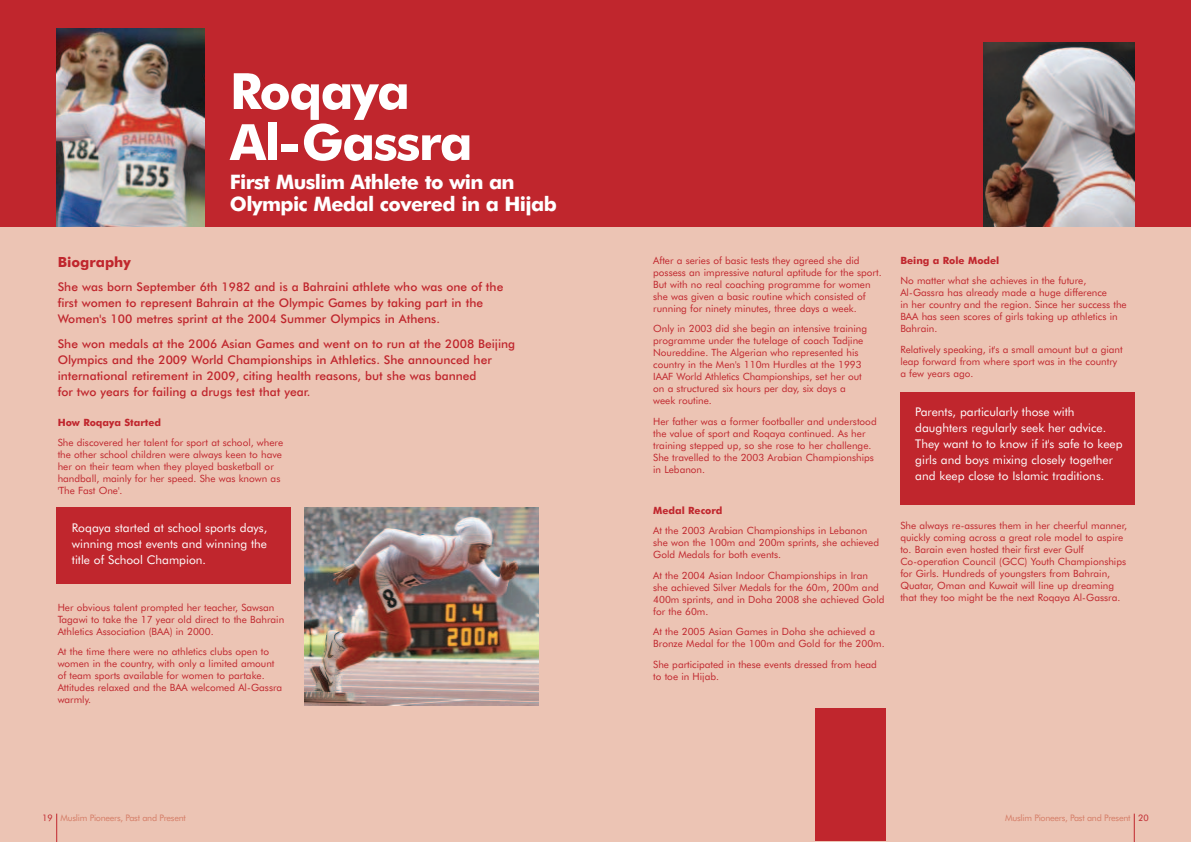
<style>
.page{position:relative;width:1191px;height:842px;background:#ecc4b4}
.page>*{position:absolute;margin:0;border:0;box-sizing:border-box;transform-origin:0 0}
.t1{font:700 50px/51px "Futura BT";letter-spacing:-.03em;color:#fff}
.t2{font:700 20px/22px "Futura BT";letter-spacing:-.03em;color:#fff}
.t3{font:700 14px "Futura BT";color:#c0262d}
.t4{font:500 12px/16px "Futura BT";color:#c0262d}
.t5{font:12px/16px "Futura BT";color:#fff;text-align:justify}
.t6{font:10px/12px "Futura BT";color:#c0262d}
.t7{font:700 10px "Futura BT";color:#c0262d}
.t8{font:9px "Futura BT";letter-spacing:-.03em;color:#d57d67}
.s1{color:#c0262d}
</style>
<div class="page">
<div style="left:0;top:0;width:1191px;height:227px;background:#c0262d"></div>
<svg style="left:56px;top:814px;width:1px;height:28px"></svg>
<svg style="left:1134px;top:814px;width:1px;height:28px"></svg>
<img style="left:57px;top:28px;width:147px;height:199px">
<div style="left:57px;top:508px;width:234px;height:76px;background:#c0262d"></div>
<div style="left:900px;top:392px;width:234px;height:112px;background:#c0262d"></div>
<img style="left:983px;top:43px;width:151px;height:184px">
<div style="left:814px;top:708px;width:71px;height:132px;background:#c0262d"></div>
<img style="left:304px;top:508px;width:235px;height:197px">
<h1 class="t1" style="left:230px;top:70px;width:244px">Roqaya<br>Al-Gassra</h1>
<h2 class="t2" style="left:230px;top:172px;width:328px">First Muslim Athlete to win an<br>Olympic Medal covered in a Hijab</h2>
<h3 class="t3" style="left:58px;top:256px;width:75px">Biography</h3>
<p class="t4" style="left:58px;top:280px;width:447px">She was born September 6th 1982 and is a Bahraini athlete who was one of the first women to represent Bahrain at the Olympic Games by taking part in the<br>Women's 100 metres sprint at the 2004 Summer Olympics in Athens.</p>
<p class="t4" style="left:58px;top:336px;width:459px">She won medals at the 2006 Asian Games and went on to run at the 2008 Beijing Olympics and the 2009 World Championships in Athletics. She announced her international retirement in 2009, citing health reasons, but she was banned<br>for two years for failing a drugs test that year.</p>
<p class="t7" style="left:58px;top:418px;width:105px">How Roqaya Started</p>
<p class="t6" style="left:58px;top:437px;width:227px">She discovered her talent for sport at school, where the other school children were always keen to have her on their team when they played basketball or handball, mainly for her speed. She was known as 'The Fast One'.</p>
<p class="t5" style="left:72px;top:521px;width:197px">Roqaya started at school sports days, winning most events and winning the title of School Champion.</p>
<p class="t6" style="left:58px;top:602px;width:228px">Her obvious talent prompted her teacher, Sawsan<br>Tagawi to take the 17 year old direct to the Bahrain<br>Athletics Association (BAA) in 2000.</p>
<p class="t6" style="left:58px;top:646px;width:226px">At the time there were no athletics clubs open to women in the country, with only a limited amount of team sports available for women to partake.<br>Attitudes relaxed and the BAA welcomed Al-Gassra warmly.</p>
<p class="t6" style="left:653px;top:255px;width:230px">After a series of basic tests they agreed she did possess an impressive natural aptitude for the sport.<br>But with no real coaching programme for women she was given a basic routine which consisted of running for ninety minutes, three days a week.</p>
<p class="t6" style="left:653px;top:323px;width:215px">Only in 2003 did she begin an intensive training programme under the tutelage of coach Tadjine Noureddine. The Algerian who represented his country in the Men's 110m Hurdles at the 1993<br>IAAF World Athletics Championships, set her out on a structured six hours per day, six days a week routine.</p>
<p class="t6" style="left:653px;top:416px;width:225px">Her father was a former footballer and understood the value of sport and Roqaya continued. As her training stepped up, so she rose to her challenge.<br>She travelled to the 2003 Arabian Championships in Lebanon.</p>
<p class="t7" style="left:653px;top:506px;width:71px">Medal Record</p>
<p class="t6" style="left:653px;top:526px;width:227px">At the 2003 Arabian Championships in Lebanon she won the 100m and 200m sprints, she achieved<br>Gold Medals for both events.</p>
<p class="t6" style="left:653px;top:570px;width:233px">At the 2004 Asian Indoor Championships in Iran she achieved Silver Medals for the 60m, 200m and 400m sprints, and in Doha 2008 she achieved Gold for the 60m.</p>
<p class="t6" style="left:653px;top:627px;width:233px">At the 2005 Asian Games in Doha she achieved a<br>Bronze Medal for the 100m and Gold for the 200m.</p>
<p class="t6" style="left:653px;top:659px;width:225px">She participated in these events dressed from head to toe in Hijab.</p>
<p class="t7" style="left:900px;top:256px;width:101px">Being a Role Model</p>
<p class="t6" style="left:900px;top:275px;width:228px">No matter what she achieves in the future, Al-Gassra has already made a huge difference<br>in her country and the region. Since her success the BAA has seen scores of girls taking up athletics in Bahrain.</p>
<p class="t6" style="left:900px;top:344px;width:224px">Relatively speaking, it's a small amount but a giant leap forward from where sport was in the country a few years ago.</p>
<p class="t5" style="left:915px;top:405px;width:209px;text-align:left">Parents, particularly those with daughters regularly seek her advice.<br>They want to to know if it's safe to keep girls and boys mixing closely together and keep close to Islamic traditions.</p>
<p class="t6" style="left:900px;top:521px;width:228px">She always re-assures them in her cheerful manner, quickly coming across a great role model to aspire to. Barain even hosted their first ever Gulf Co-operation Council (GCC) Youth Championships for Girls. Hundreds of youngsters from Bahrain, Quatar, Oman and Kuwait will line up dreaming that they too might be the next Roqaya Al-Gassra.</p>
<p class="t8" style="left:42px;top:815px;width:145px"><span class="s1">19</span> Muslim Pioneers, Past and Present</p>
<p class="t8" style="left:1005px;top:815px;width:145px">Muslim Pioneers, Past and Present <span class="s1">20</span></p>
</div>
